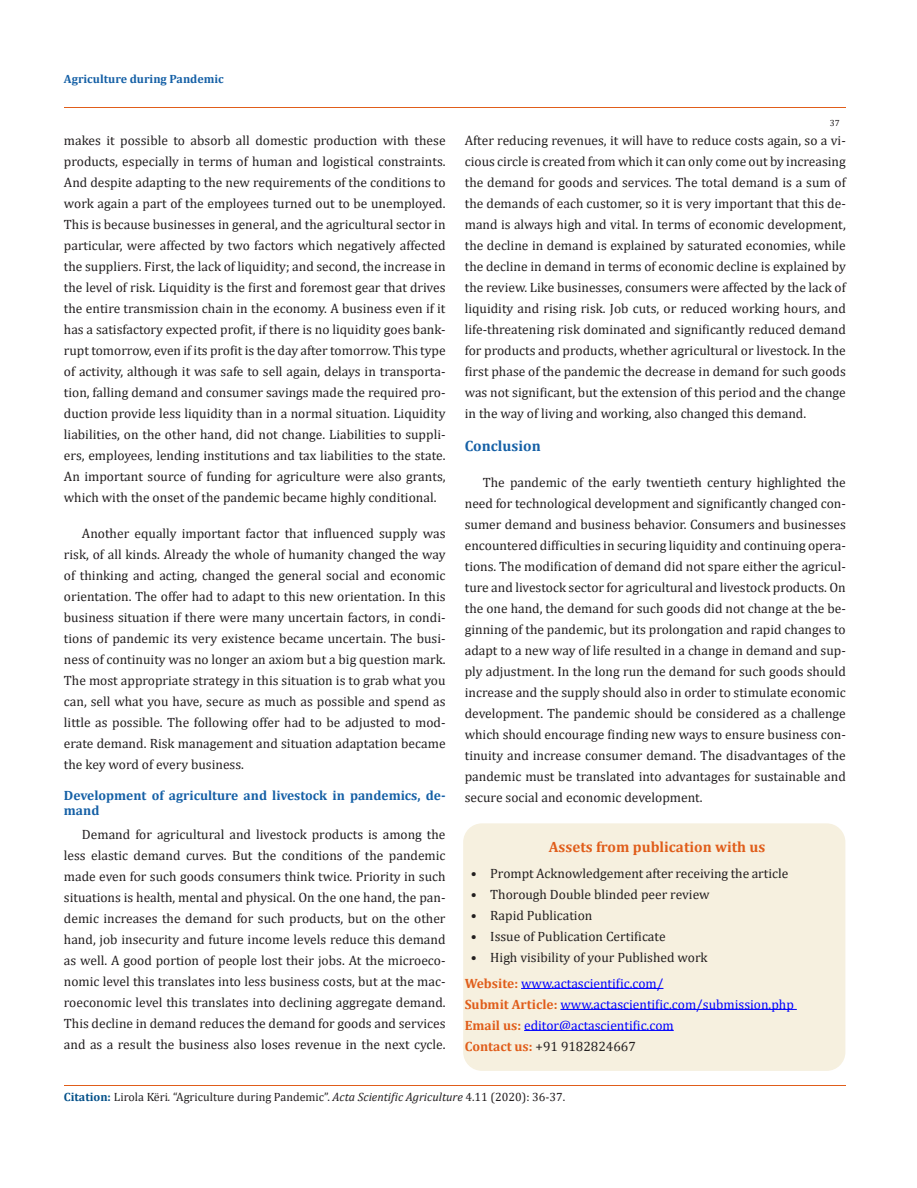
<style>
.page{position:relative;width:917px;height:1188px;background:#fff}
.page>*{position:absolute;margin:0;border:0;box-sizing:border-box;transform-origin:0 0}
.t1{font:700 15px "Cambria";color:#e05d1a}
.t2{font:700 15px "Cambria";color:#1560a6}
.t3{font:13.5px/21px "Cambria";color:#231f20;text-align:justify}
.t4{font:13.5px "Cambria";color:#00f}
.t5{font:700 13.5px/15.6px "Cambria";color:#1560a6}
.t6{font:12px "Cambria";color:#231f20}
.t7{font:700 12px "Cambria";color:#1560a6}
.t8{font:9px "Cambria";color:#231f20}
.s1{font-weight:700;color:#e05d1a}
.s2{font-weight:700;color:#035089}
.s3{font-style:italic}
</style>
<div class="page">
<div style="left:464px;top:824px;width:380px;height:246px;background:#f6f0df;border-radius:18px"></div>
<div style="left:463px;top:823px;width:382px;height:248px;border:2px solid #f6f0df;border-radius:18px"></div>
<hr style="left:521px;top:988px;width:142px;height:1px;background:#00f">
<hr style="left:560px;top:1009px;width:236px;height:1px;background:#00f">
<hr style="left:524px;top:1030px;width:149px;height:1px;background:#00f">
<hr style="left:64px;top:108px;width:781px;height:1px;background:#e05d1a">
<hr style="left:64px;top:1086px;width:781px;height:1px;background:#e05d1a">
<p class="t7" style="left:64px;top:70px;width:161px">Agriculture during Pandemic</p>
<p class="t3" style="left:64px;top:130px;width:383px">makes it possible to absorb all domestic production with these products, especially in terms of human and logistical constraints.<br>And despite adapting to the new requirements of the conditions to work again a part of the employees turned out to be unemployed.<br>This is because businesses in general, and the agricultural sector in particular, were affected by two factors which negatively affected the suppliers. First, the lack of liquidity; and second, the increase in the level of risk. Liquidity is the first and foremost gear that drives the entire transmission chain in the economy. A business even if it has a satisfactory expected profit, if there is no liquidity goes bank&shy;rupt tomorrow, even if its profit is the day after tomorrow. This type of activity, although it was safe to sell again, delays in transporta&shy;tion, falling demand and consumer savings made the required pro&shy;duction provide less liquidity than in a normal situation. Liquidity liabilities, on the other hand, did not change. Liabilities to suppli&shy;ers, employees, lending institutions and tax liabilities to the state.<br>An important source of funding for agriculture were also grants, which with the onset of the pandemic became highly conditional.</p>
<p class="t3" style="left:64px;top:523px;width:383px;text-indent:18px">Another equally important factor that influenced supply was risk, of all kinds. Already the whole of humanity changed the way of thinking and acting, changed the general social and economic orientation. The offer had to adapt to this new orientation. In this business situation if there were many uncertain factors, in condi&shy;tions of pandemic its very existence became uncertain. The busi&shy;ness of continuity was no longer an axiom but a big question mark.<br>The most appropriate strategy in this situation is to grab what you can, sell what you have, secure as much as possible and spend as little as possible. The following offer had to be adjusted to mod&shy;erate demand. Risk management and situation adaptation became the key word of every business.</p>
<p class="t5" style="left:64px;top:787px;width:383px">Development of agriculture and livestock in pandemics, de&shy;mand</p>
<p class="t3" style="left:64px;top:824px;width:383px;text-indent:18px">Demand for agricultural and livestock products is among the less elastic demand curves. But the conditions of the pandemic made even for such goods consumers think twice. Priority in such situations is health, mental and physical. On the one hand, the pan&shy;demic increases the demand for such products, but on the other hand, job insecurity and future income levels reduce this demand as well. A good portion of people lost their jobs. At the microeco&shy;nomic level this translates into less business costs, but at the mac&shy;roeconomic level this translates into declining aggregate demand.<br>This decline in demand reduces the demand for goods and services and as a result the business also loses revenue in the next cycle.</p>
<p class="t8" style="left:829px;top:118px;width:11px">37</p>
<p class="t3" style="left:465px;top:130px;width:382px">After reducing revenues, it will have to reduce costs again, so a vi&shy;cious circle is created from which it can only come out by increasing the demand for goods and services. The total demand is a sum of the demands of each customer, so it is very important that this de&shy;mand is always high and vital. In terms of economic development, the decline in demand is explained by saturated economies, while the decline in demand in terms of economic decline is explained by the review. Like businesses, consumers were affected by the lack of liquidity and rising risk. Job cuts, or reduced working hours, and life-threatening risk dominated and significantly reduced demand for products and products, whether agricultural or livestock. In the first phase of the pandemic the decrease in demand for such goods was not significant, but the extension of this period and the change in the way of living and working, also changed this demand.</p>
<p class="t2" style="left:465px;top:435px;width:77px">Conclusion</p>
<p class="t3" style="left:465px;top:471px;width:382px;text-indent:18px">The pandemic of the early twentieth century highlighted the need for technological development and significantly changed con&shy;sumer demand and business behavior. Consumers and businesses encountered difficulties in securing liquidity and continuing opera&shy;tions. The modification of demand did not spare either the agricul&shy;ture and livestock sector for agricultural and livestock products. On the one hand, the demand for such goods did not change at the be&shy;ginning of the pandemic, but its prolongation and rapid changes to adapt to a new way of life resulted in a change in demand and sup&shy;ply adjustment. In the long run the demand for such goods should increase and the supply should also in order to stimulate economic development. The pandemic should be considered as a challenge which should encourage finding new ways to ensure business con&shy;tinuity and increase consumer demand. The disadvantages of the pandemic must be translated into advantages for sustainable and secure social and economic development.</p>
<p class="t1" style="left:549px;top:837px;width:218px">Assets from publication with us</p>
<p class="t3" style="left:471px;top:863px;width:319px">• Prompt Acknowledgement after receiving the article</p>
<p class="t3" style="left:471px;top:884px;width:240px">• Thorough Double blinded peer review</p>
<p class="t3" style="left:471px;top:905px;width:123px">• Rapid Publication</p>
<p class="t3" style="left:471px;top:926px;width:196px">• Issue of Publication Certificate</p>
<p class="t3" style="left:471px;top:947px;width:238px">• High visibility of your Published work</p>
<p class="t4" style="left:464px;top:975px;width:200px"><span class="s1">Website:</span> www.actascientific.com/</p>
<p class="t4" style="left:464px;top:996px;width:330px"><span class="s1">Submit Article:</span> www.actascientific.com/submission.php</p>
<p class="t4" style="left:464px;top:1017px;width:210px"><span class="s1">Email us:</span> editor@actascientific.com</p>
<p class="t3" style="left:464px;top:1035px;width:173px"><span class="s1">Contact us:</span> +91 9182824667</p>
<p class="t6" style="left:64px;top:1090px;width:502px"><span class="s2">Citation:</span> Lirola Këri<span class="s3">.</span> “Agriculture during Pandemic”. <span class="s3">Acta Scientific Agriculture</span> 4.11 (2020): 36-37.</p>
</div>
